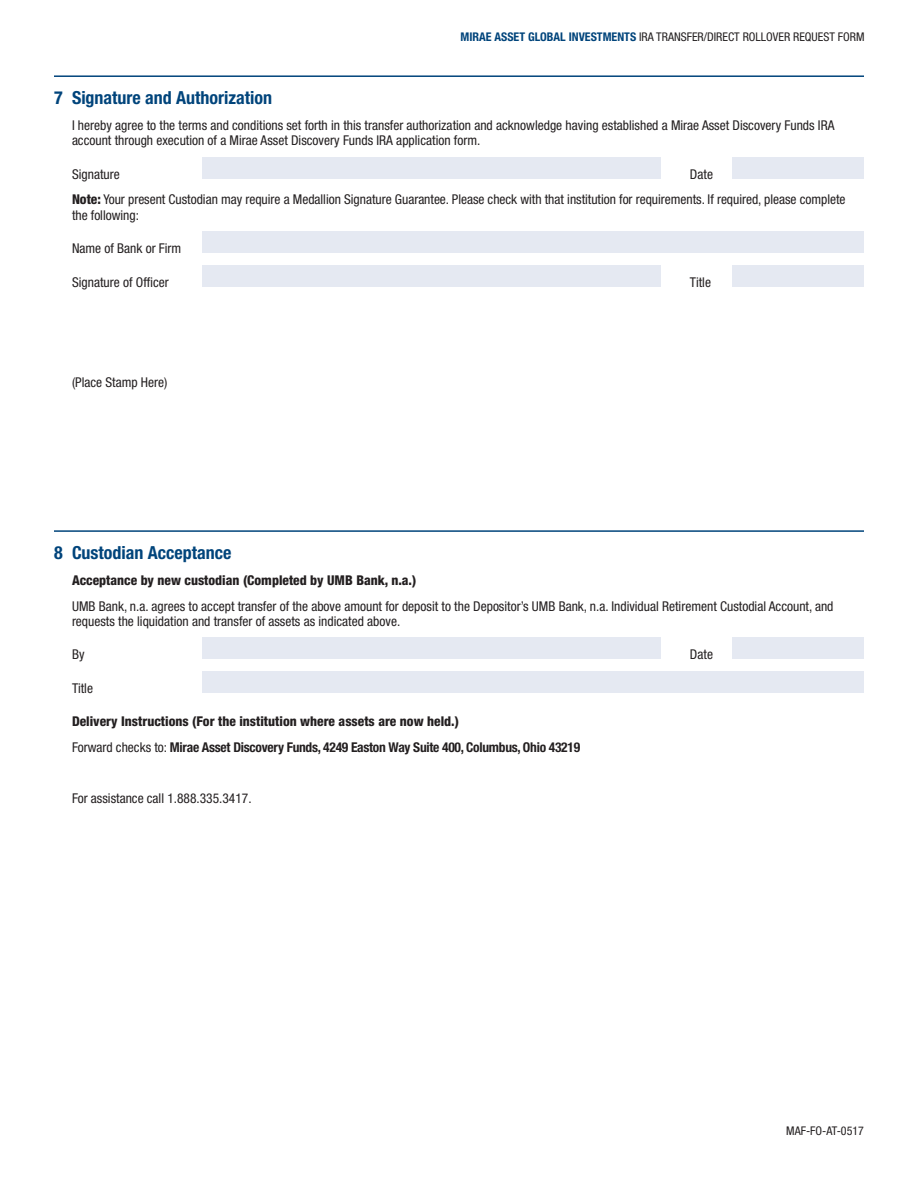
<style>
.page{position:relative;width:918px;height:1188px;background:#fff}
.page>*{position:absolute;margin:0;border:0;box-sizing:border-box;transform-origin:0 0}
.subs{font:700 condensed 18px "Helvetica Neue";color:#00447b}
.body_copy{font:condensed 13.5px/15.3px "Helvetica Neue";color:#231f20}
.body_copy-2{font:800 condensed 13.5px "Helvetica Neue";color:#231f20}
.body_copy-3{font:700 condensed 13.5px "Helvetica Neue";letter-spacing:-.02em;color:#231f20}
.t1{font:condensed 12px "Helvetica Neue";color:#231f20}
.t2{font:condensed 12px "Helvetica Neue";color:#231f20}
.s1{font-weight:700;color:#00447b}
.s2{font-weight:800}
.s3{font-weight:400}
</style>
<div class="page">
<hr style="left:54px;top:75px;width:810px;height:2px;background:#00447b">
<hr style="left:54px;top:530px;width:810px;height:2px;background:#00447b">
<div style="left:202px;top:157px;width:460px;height:22px;background:#e5e9f2"></div>
<div style="left:732px;top:157px;width:132px;height:22px;background:#e5e9f2"></div>
<div style="left:202px;top:231px;width:662px;height:22px;background:#e5e9f2"></div>
<div style="left:202px;top:265px;width:460px;height:22px;background:#e5e9f2"></div>
<div style="left:732px;top:265px;width:132px;height:22px;background:#e5e9f2"></div>
<div style="left:202px;top:638px;width:460px;height:21px;background:#e5e9f2"></div>
<div style="left:732px;top:638px;width:132px;height:21px;background:#e5e9f2"></div>
<div style="left:202px;top:671px;width:662px;height:22px;background:#e5e9f2"></div>
<p class="t1" style="left:461px;top:30px;width:405px"><span class="s1">MIRAE ASSET GLOBAL INVESTMENTS</span> IRA TRANSFER/DIRECT ROLLOVER REQUEST FORM</p>
<p class="subs" style="left:54px;top:87px;width:220px">7 Signature and Authorization</p>
<p class="body_copy" style="left:72px;top:117px;width:764px">I hereby agree to the terms and conditions set forth in this transfer authorization and acknowledge having established a Mirae Asset Discovery Funds IRA account through execution of a Mirae Asset Discovery Funds IRA application form.</p>
<p class="body_copy" style="left:72px;top:166px;width:49px">Signature</p>
<p class="body_copy" style="left:690px;top:166px;width:25px">Date</p>
<p class="body_copy" style="left:72px;top:192px;width:775px"><span class="s2">Note:</span> Your present Custodian may require a Medallion Signature Guarantee. Please check with that institution for requirements. If required, please complete the following:</p>
<p class="body_copy" style="left:72px;top:241px;width:111px">Name of Bank or Firm</p>
<p class="body_copy" style="left:72px;top:274px;width:98px">Signature of Officer</p>
<p class="body_copy" style="left:690px;top:274px;width:23px">Title</p>
<p class="body_copy" style="left:72px;top:374px;width:97px">(Place Stamp Here)</p>
<p class="subs" style="left:54px;top:542px;width:179px">8 Custodian Acceptance</p>
<p class="body_copy-2" style="left:72px;top:572px;width:346px">Acceptance by new custodian (Completed by UMB Bank, n.a.)</p>
<p class="body_copy" style="left:72px;top:598px;width:763px">UMB Bank, n.a. agrees to accept transfer of the above amount for deposit to the Depositor’s UMB Bank, n.a. Individual Retirement Custodial Account, and requests the liquidation and transfer of assets as indicated above.</p>
<p class="body_copy" style="left:72px;top:647px;width:14px">By</p>
<p class="body_copy" style="left:690px;top:647px;width:25px">Date</p>
<p class="body_copy" style="left:72px;top:680px;width:23px">Title</p>
<p class="body_copy-2" style="left:72px;top:713px;width:389px">Delivery Instructions (For the institution where assets are now held.)</p>
<p class="body_copy-3" style="left:72px;top:739px;width:510px"><span class="s3">Forward checks to:</span> Mirae Asset Discovery Funds, 4249 Easton Way Suite 400, Columbus, Ohio 43219</p>
<p class="body_copy" style="left:72px;top:791px;width:181px">For assistance call 1.888.335.3417.</p>
<p class="t2" style="left:786px;top:1123px;width:79px">MAF-FO-AT-0517</p>
</div>
